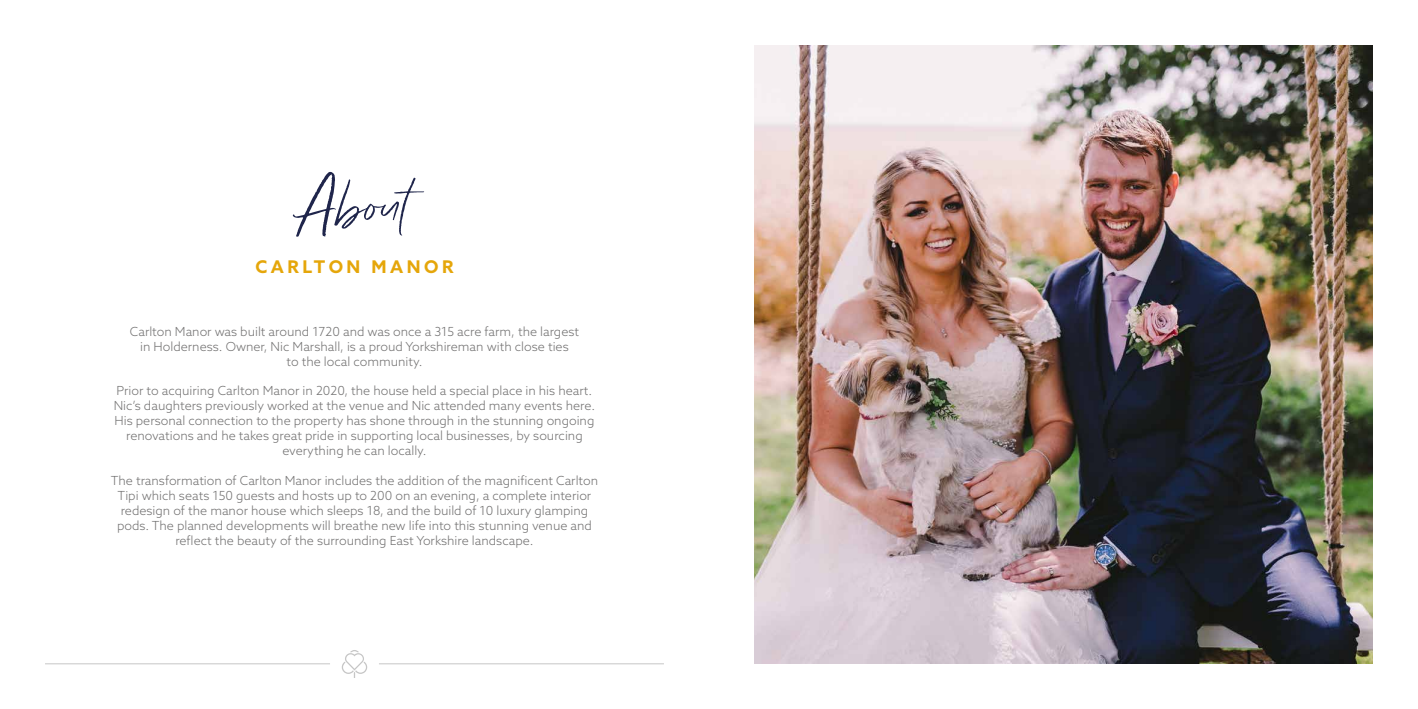
<style>
.page{position:relative;width:1418px;height:709px;background:#fff}
.page>*{position:absolute;margin:0;border:0;box-sizing:border-box;transform-origin:0 0}
.t1{font:102.38px "Paperie Creme";letter-spacing:-.08em;color:#1f254b}
.t2{font:700 17.5px "Azo Sans";letter-spacing:.2em;color:#e5a60a}
.t3{font:300 12.5px/15px "Azo Sans";color:#706f6f;text-align:center}
</style>
<div class="page">
<svg style="left:342px;top:650px;width:25px;height:28px"></svg>
<hr style="left:45px;top:663px;width:285px;height:1px;background:#c6c6c6">
<hr style="left:379px;top:663px;width:285px;height:1px;background:#c6c6c6">
<img style="left:754px;top:45px;width:618px;height:619px">
<h1 class="t1" style="left:292px;top:113px;width:135px">About</h1>
<h2 class="t2" style="left:255px;top:255px;width:199px">CARLTON MANOR</h2>
<p class="t3" style="left:130px;top:324px;width:451px">Carlton Manor was built around 1720 and was once a 315 acre farm, the largest in Holderness. Owner, Nic Marshall, is a proud Yorkshireman with close ties<br>to the local community.</p>
<p class="t3" style="left:114px;top:383px;width:483px">Prior to acquiring Carlton Manor in 2020, the house held a special place in his heart.<br>Nic’s daughters previously worked at the venue and Nic attended many events here.<br>His personal connection to the property has shone through in the stunning ongoing renovations and he takes great pride in supporting local businesses, by sourcing everything he can locally.</p>
<p class="t3" style="left:111px;top:472px;width:489px">The transformation of Carlton Manor includes the addition of the magnificent Carlton Tipi which seats 150 guests and hosts up to 200 on an evening, a complete interior redesign of the manor house which sleeps 18, and the build of 10 luxury glamping pods. The planned developments will breathe new life into this stunning venue and reflect the beauty of the surrounding East Yorkshire landscape.</p>
</div>
